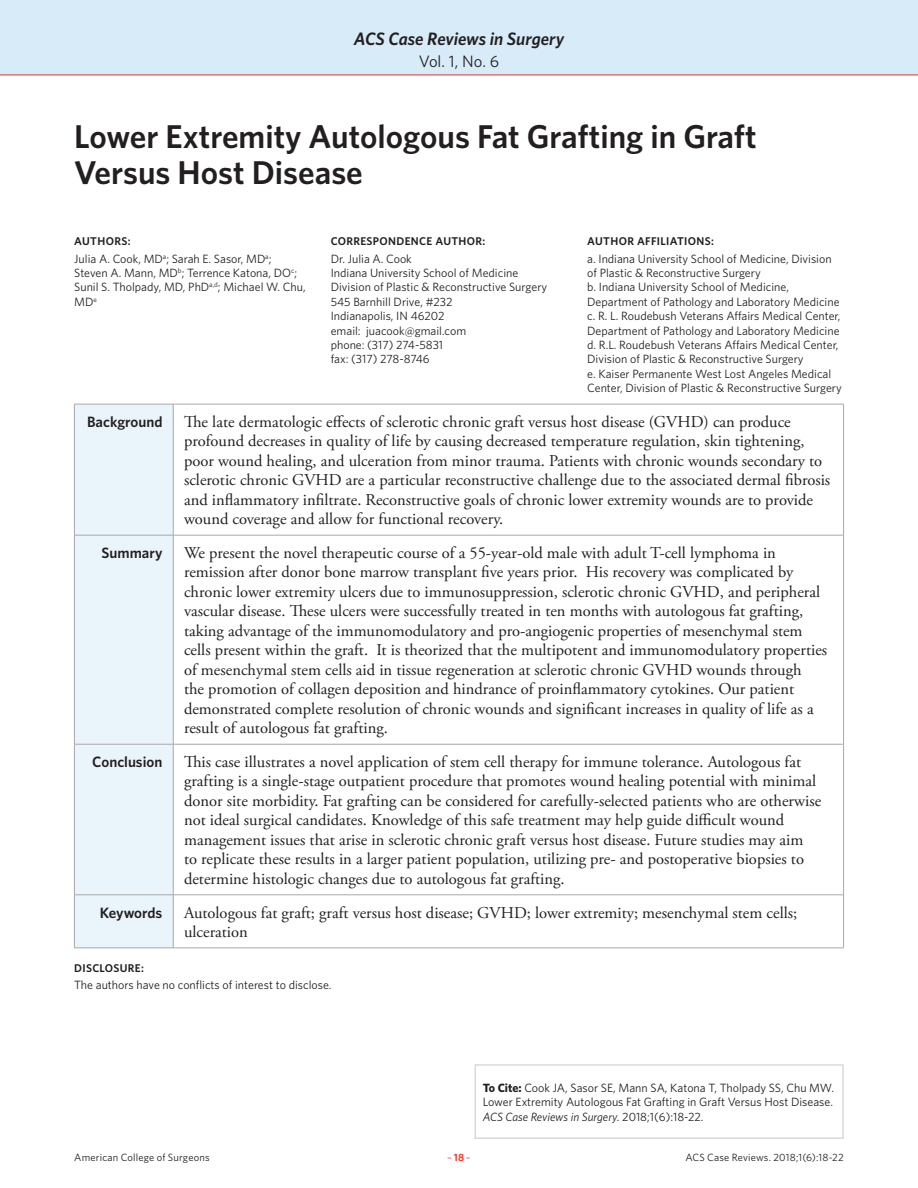
<style>
.page{position:relative;width:918px;height:1188px;background:#fff}
.page>*{position:absolute;margin:0;border:0;box-sizing:border-box;transform-origin:0 0}
.Article_Title{font:600 33px/36px "Whitney";color:#231f20}
.t1{font:italic 600 18px "Whitney";letter-spacing:-.005em;color:#231f20}
.Chart_Body{font:16.5px/19.5px "Adobe Garamond Pro";color:#231f20}
.t2{font:16.5px "Whitney";color:#231f20}
.Chart_Head{font:600 15px "Whitney";color:#231f20}
.Authors_Body{font:12px/14.4px "Whitney";color:#231f20}
.Authors_Head{font:600 11.25px "Whitney";letter-spacing:.03em;color:#231f20}
.t3{font:10.5px "Whitney";letter-spacing:.02em;color:#231f20}
.t4{font:10.5px "Whitney";color:#ee2e22}
.s1{font-weight:700}
.s2{font-style:italic}
.s3{font-weight:600}
</style>
<div class="page">
<div style="left:0;top:0;width:918px;height:75px;background:#d7ebf8"></div>
<hr style="left:0;top:75px;width:918px;height:1px;background:#ee2e22">
<div style="left:75px;top:405px;width:98px;height:543px;background:#eaf5fb"></div>
<hr style="left:74px;top:404px;width:99px;height:1px;background:#a9a8aa">
<hr style="left:74px;top:404px;width:1px;height:131px;background:#a9a8aa">
<hr style="left:173px;top:404px;width:671px;height:1px;background:#a9a8aa">
<hr style="left:173px;top:404px;width:1px;height:131px;background:#a9a8aa">
<hr style="left:843px;top:404px;width:1px;height:131px;background:#a9a8aa">
<hr style="left:74px;top:535px;width:99px;height:1px;background:#a9a8aa">
<hr style="left:74px;top:535px;width:1px;height:209px;background:#a9a8aa">
<hr style="left:173px;top:535px;width:671px;height:1px;background:#a9a8aa">
<hr style="left:173px;top:535px;width:1px;height:209px;background:#a9a8aa">
<hr style="left:843px;top:535px;width:1px;height:209px;background:#a9a8aa">
<hr style="left:74px;top:744px;width:99px;height:1px;background:#a9a8aa">
<hr style="left:74px;top:744px;width:1px;height:151px;background:#a9a8aa">
<hr style="left:173px;top:744px;width:671px;height:1px;background:#a9a8aa">
<hr style="left:173px;top:744px;width:1px;height:151px;background:#a9a8aa">
<hr style="left:843px;top:744px;width:1px;height:151px;background:#a9a8aa">
<hr style="left:74px;top:895px;width:99px;height:1px;background:#a9a8aa">
<hr style="left:74px;top:895px;width:1px;height:53px;background:#a9a8aa">
<hr style="left:173px;top:895px;width:671px;height:1px;background:#a9a8aa">
<hr style="left:173px;top:895px;width:1px;height:53px;background:#a9a8aa">
<hr style="left:843px;top:895px;width:1px;height:53px;background:#a9a8aa">
<hr style="left:74px;top:948px;width:99px;height:1px;background:#a9a8aa">
<hr style="left:173px;top:948px;width:671px;height:1px;background:#a9a8aa">
<div style="left:475px;top:1064px;width:369px;height:75px;border:2px solid #dcd8d7"></div>
<p class="t1" style="left:354px;top:26px;width:212px">ACS Case Reviews in Surgery</p>
<p class="t2" style="left:419px;top:50px;width:82px">Vol. 1, No. 6</p>
<p class="Article_Title" style="left:74px;top:118px;width:684px">Lower Extremity Autologous Fat Grafting in Graft<br>Versus Host Disease</p>
<p class="Authors_Head" style="left:74px;top:233px;width:58px">AUTHORS:</p>
<p class="Authors_Head" style="left:331px;top:233px;width:156px">CORRESPONDENCE AUTHOR:</p>
<p class="Authors_Head" style="left:587px;top:233px;width:128px">AUTHOR AFFILIATIONS:</p>
<p class="Authors_Body" style="left:74px;top:251px;width:233px">Julia A. Cook, MD<sup>a</sup>; Sarah E. Sasor, MD<sup>a</sup>;<br>Steven A. Mann, MD<sup>b</sup>; Terrence Katona, DO<sup>c</sup>;<br>Sunil S. Tholpady, MD, PhD<sup>a,d</sup>; Michael W. Chu,<br>MD<sup>e</sup></p>
<p class="Authors_Body" style="left:331px;top:251px;width:83px">Dr. Julia A. Cook</p>
<p class="Authors_Body" style="left:587px;top:251px;width:246px">a. Indiana University School of Medicine, Division of Plastic &amp; Reconstructive Surgery</p>
<p class="Authors_Body" style="left:587px;top:280px;width:254px">b. Indiana University School of Medicine,<br>Department of Pathology and Laboratory Medicine</p>
<p class="Authors_Body" style="left:587px;top:308px;width:255px">c. R. L. Roudebush Veterans Affairs Medical Center,<br>Department of Pathology and Laboratory Medicine</p>
<p class="Authors_Body" style="left:587px;top:337px;width:253px">d. R.L. Roudebush Veterans Affairs Medical Center,<br>Division of Plastic &amp; Reconstructive Surgery</p>
<p class="Authors_Body" style="left:587px;top:366px;width:256px">e. Kaiser Permanente West Lost Angeles Medical<br>Center, Division of Plastic &amp; Reconstructive Surgery</p>
<p class="Authors_Body" style="left:331px;top:265px;width:189px">Indiana University School of Medicine</p>
<p class="Authors_Body" style="left:331px;top:280px;width:218px">Division of Plastic &amp; Reconstructive Surgery</p>
<p class="Authors_Body" style="left:331px;top:294px;width:123px">545 Barnhill Drive, #232</p>
<p class="Authors_Body" style="left:331px;top:308px;width:115px">Indianapolis, IN 46202</p>
<p class="Authors_Body" style="left:331px;top:323px;width:137px">email: juacook@gmail.com</p>
<p class="Authors_Body" style="left:331px;top:337px;width:114px">phone: (317) 274-5831</p>
<p class="Authors_Body" style="left:331px;top:352px;width:100px">fax: (317) 278-8746</p>
<p class="Chart_Head" style="left:87px;top:412px;width:77px">Background</p>
<p class="Chart_Body" style="left:184px;top:412px;width:648px">The late dermatologic effects of sclerotic chronic graft versus host disease (GVHD) can produce profound decreases in quality of life by causing decreased temperature regulation, skin tightening, poor wound healing, and ulceration from minor trauma. Patients with chronic wounds secondary to sclerotic chronic GVHD are a particular reconstructive challenge due to the associated dermal fibrosis and inflammatory infiltrate. Reconstructive goals of chronic lower extremity wounds are to provide wound coverage and allow for functional recovery.</p>
<p class="Chart_Head" style="left:102px;top:543px;width:62px">Summary</p>
<p class="Chart_Body" style="left:184px;top:544px;width:645px">We present the novel therapeutic course of a 55-year-old male with adult T-cell lymphoma in remission after donor bone marrow transplant five years prior. His recovery was complicated by chronic lower extremity ulcers due to immunosuppression, sclerotic chronic GVHD, and peripheral vascular disease. These ulcers were successfully treated in ten months with autologous fat grafting, taking advantage of the immunomodulatory and pro-angiogenic properties of mesenchymal stem cells present within the graft. It is theorized that the multipotent and immunomodulatory properties of mesenchymal stem cells aid in tissue regeneration at sclerotic chronic GVHD wounds through<br>the promotion of collagen deposition and hindrance of proinflammatory cytokines. Our patient demonstrated complete resolution of chronic wounds and significant increases in quality of life as a result of autologous fat grafting.</p>
<p class="Chart_Head" style="left:92px;top:752px;width:72px">Conclusion</p>
<p class="Chart_Body" style="left:184px;top:753px;width:639px">This case illustrates a novel application of stem cell therapy for immune tolerance. Autologous fat grafting is a single-stage outpatient procedure that promotes wound healing potential with minimal donor site morbidity. Fat grafting can be considered for carefully-selected patients who are otherwise not ideal surgical candidates. Knowledge of this safe treatment may help guide difficult wound management issues that arise in sclerotic chronic graft versus host disease. Future studies may aim<br>to replicate these results in a larger patient population, utilizing pre- and postoperative biopsies to determine histologic changes due to autologous fat grafting.</p>
<p class="Chart_Head" style="left:100px;top:902px;width:64px">Keywords</p>
<p class="Chart_Body" style="left:184px;top:903px;width:615px">Autologous fat graft; graft versus host disease; GVHD; lower extremity; mesenchymal stem cells; ulceration</p>
<p class="Authors_Head" style="left:74px;top:960px;width:71px">DISCLOSURE:</p>
<p class="Authors_Body" style="left:74px;top:977px;width:259px">The authors have no conflicts of interest to disclose.</p>
<p class="Authors_Body" style="left:483px;top:1080px;width:353px;text-align:justify"><span class="s1">To Cite:</span> Cook JA, Sasor SE, Mann SA, Katona T, Tholpady SS, Chu MW.<br>Lower Extremity Autologous Fat Grafting in Graft Versus Host Disease.<br><span class="s2">ACS Case Reviews in Surgery.</span> 2018;1(6):18-22.</p>
<p class="t3" style="left:74px;top:1150px;width:137px">American College of Surgeons</p>
<p class="t4" style="left:447px;top:1150px;width:25px">–<span class="s3">18</span>–</p>
<p class="t3" style="left:685px;top:1150px;width:160px">ACS Case Reviews. 2018;1(6):18-22</p>
</div>
